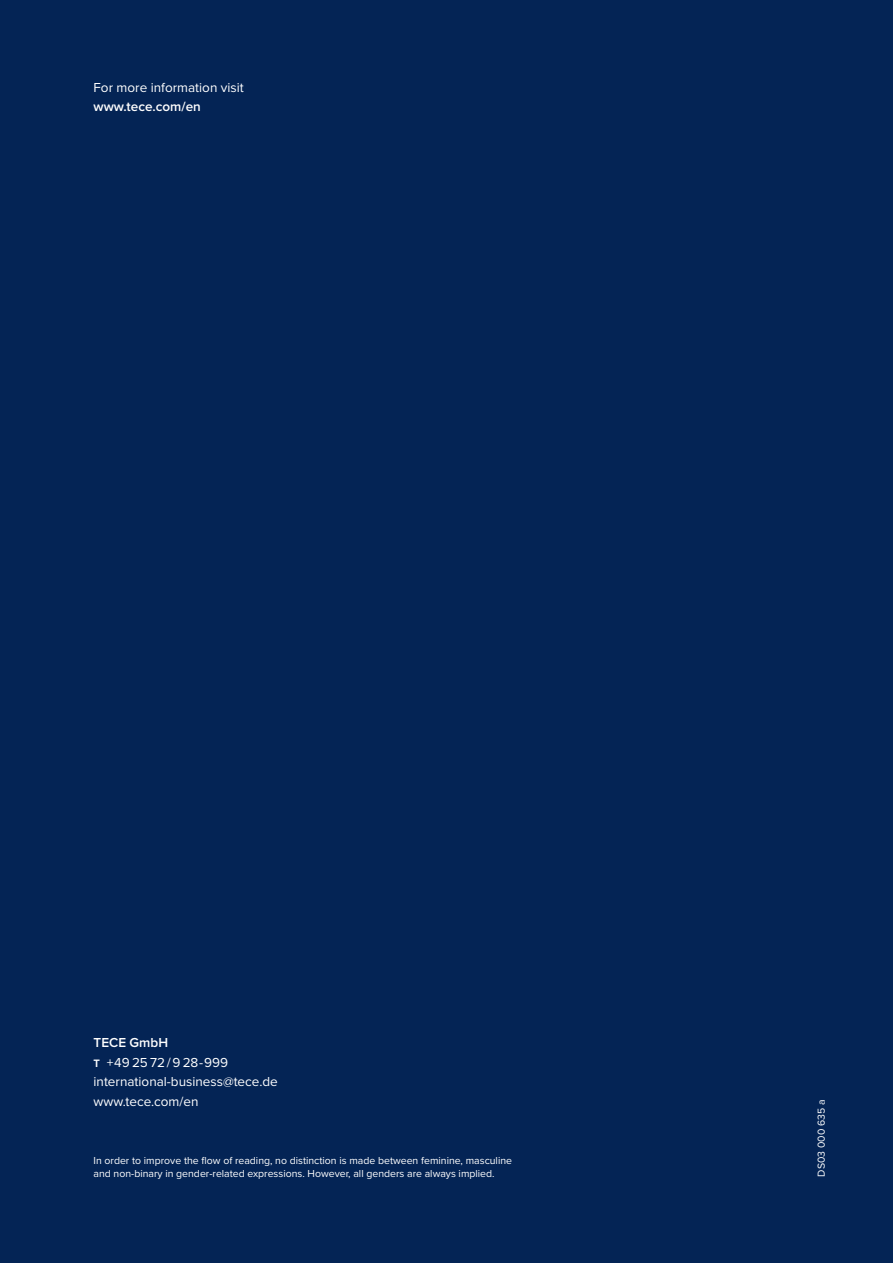
<style>
.page{position:relative;width:893px;height:1263px;background:#042455}
.page>*{position:absolute;margin:0;border:0;box-sizing:border-box;transform-origin:0 0}
.t1{font:13.5px/19.5px "Proxima Nova";color:#fff}
.t2{font:600 13.5px "Proxima Nova";color:#fff}
.t3{font:10.5px/12.6px "Proxima Nova";color:#fff}
.s1{font-weight:600}
</style>
<div class="page">
<p class="t1" style="left:94px;top:77px;width:152px">For more information visit</p>
<p class="t2" style="left:94px;top:97px;width:109px">www.tece.com/en</p>
<p class="t1" style="left:94px;top:1033px;width:186px"><span class="s1">TECE GmbH<br>T</span> + 49 25 72 / 9 28 - 999 international-business@tece.de www.tece.com/en</p>
<p class="t3" style="left:94px;top:1154px;width:420px">In order to improve the flow of reading, no distinction is made between feminine, masculine and non-binary in gender-related expressions. However, all genders are always implied.</p>
<p class="t3" style="left:815px;top:1177px;width:78px;rotate:-90deg">DS03 000 635 a</p>
</div>
